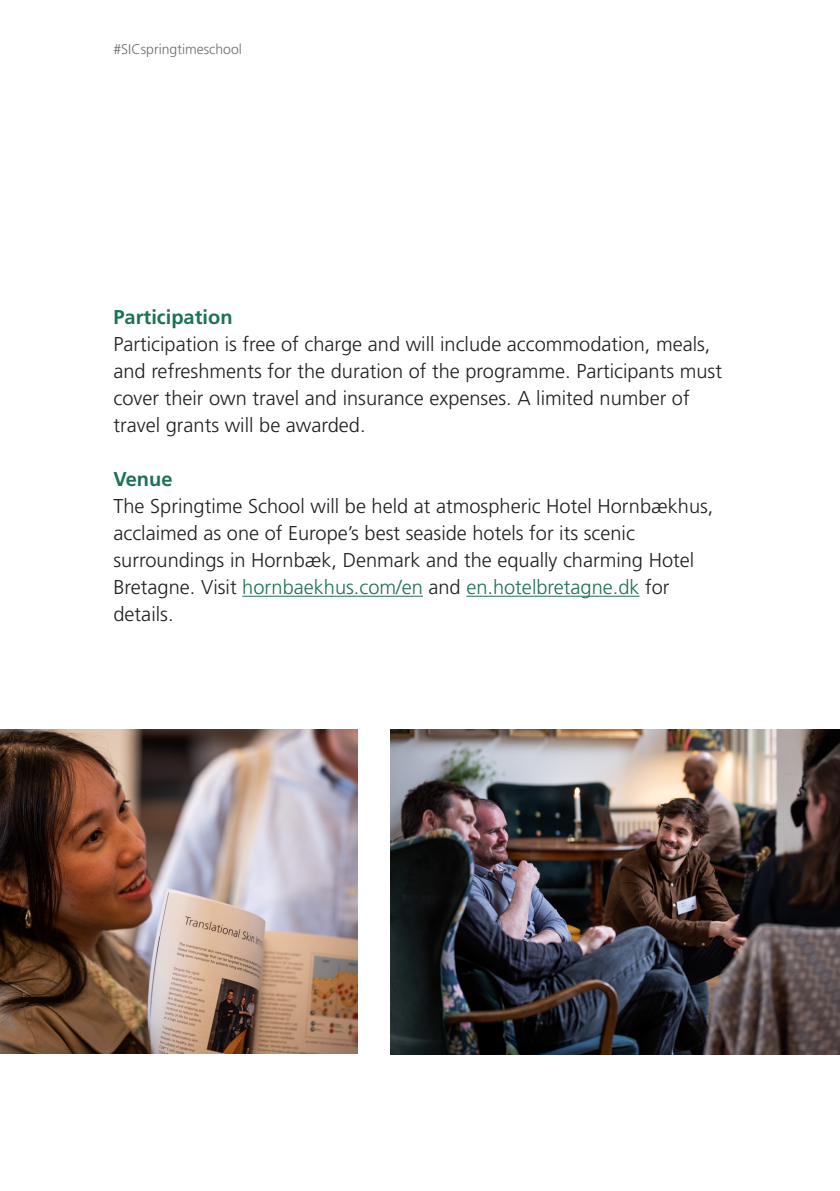
<style>
.page{position:relative;width:840px;height:1191px;background:#fff}
.page>*{position:absolute;margin:0;border:0;box-sizing:border-box;transform-origin:0 0}
.Brødtekst{font:300 20px/27px "Frutiger LT Std";color:#231f20}
.Brødtekst-2{font:700 20px "Frutiger LT Std";color:#1d7254}
.Brødtekst-3{font:300 14px "Frutiger LT Std";color:#6c6d70}
.s1{color:#1d7254}
</style>
<div class="page">
<hr style="left:242px;top:596px;width:180px;height:1px;background:#1d7254">
<hr style="left:466px;top:596px;width:173px;height:1px;background:#1d7254">
<img style="left:390px;top:729px;width:449px;height:325px">
<img style="left:0;top:729px;width:357px;height:324px">
<p class="Brødtekst-3" style="left:113px;top:41px;width:130px">#SICspringtimeschool</p>
<p class="Brødtekst-2" style="left:113px;top:305px;width:120px">Participation</p>
<p class="Brødtekst" style="left:113px;top:331px;width:609px">Participation is free of charge and will include accommodation, meals, and refreshments for the duration of the programme. Participants must cover their own travel and insurance expenses. A limited number of travel grants will be awarded.</p>
<p class="Brødtekst-2" style="left:113px;top:467px;width:60px">Venue</p>
<p class="Brødtekst" style="left:113px;top:493px;width:601px">The Springtime School will be held at atmospheric Hotel Hornbækhus, acclaimed as one of Europe’s best seaside hotels for its scenic surroundings in Hornbæk, Denmark and the equally charming Hotel Bretagne. Visit <span class="s1">hornbaekhus.com/en</span> and <span class="s1">en.hotelbretagne.dk</span> for details.</p>
</div>
